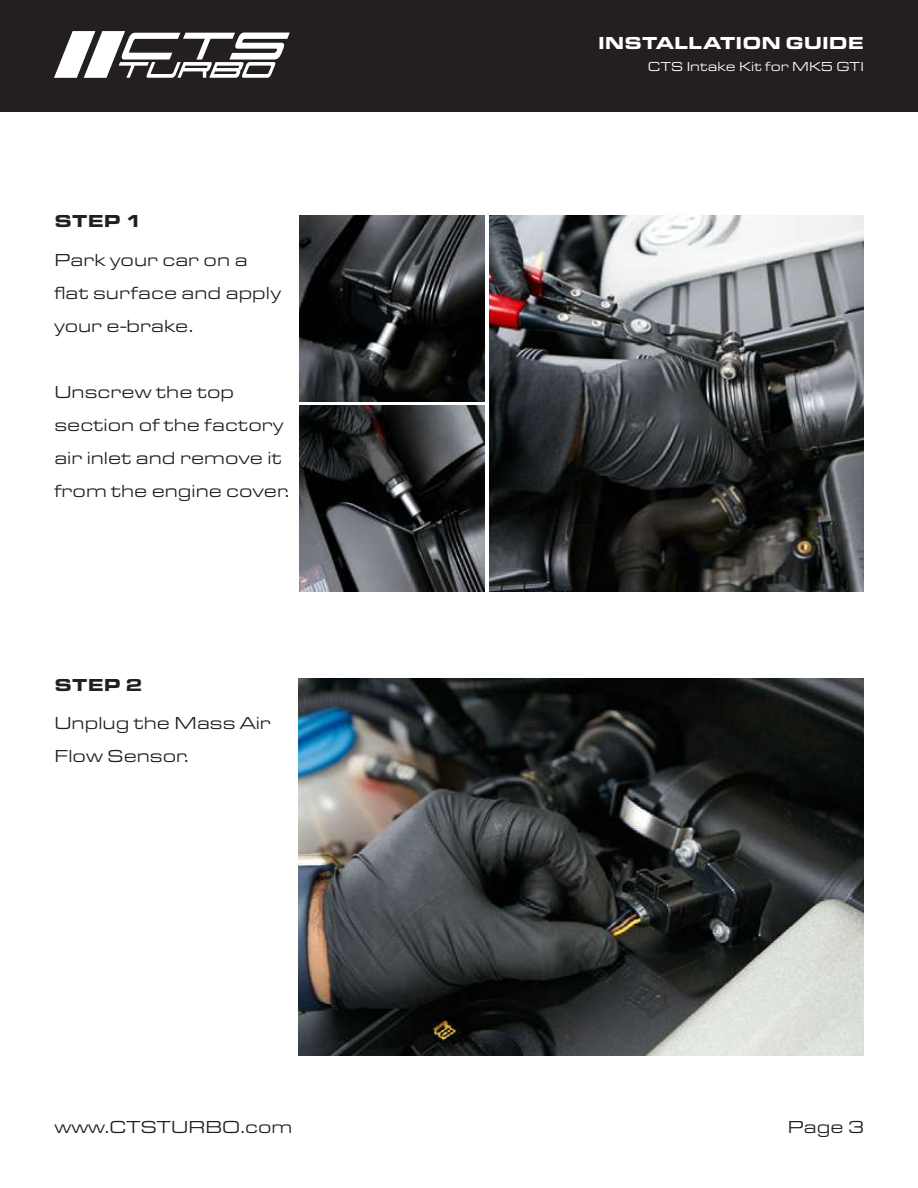
<style>
.page{position:relative;width:918px;height:1188px;background:#fff}
.page>*{position:absolute;margin:0;border:0;box-sizing:border-box;transform-origin:0 0}
.t1{font:18px/33px "Eurostile Ext";color:#231f20}
.t2{font:900 18px "Eurostile Ext";color:#fff}
.t3{font:900 18px "Eurostile Ext";letter-spacing:.01em;color:#231f20}
.t4{font:13.5px "Eurostile Ext";color:#fff}
</style>
<div class="page">
<div style="left:1px;top:0;width:917px;height:112px;background:#231f20"></div>
<svg style="left:54px;top:31px;width:236px;height:47px"></svg>
<img style="left:299px;top:679px;width:565px;height:376px">
<img style="left:300px;top:215px;width:184px;height:186px">
<img style="left:300px;top:405px;width:184px;height:186px">
<img style="left:490px;top:215px;width:374px;height:377px">
<p class="t2" style="left:598px;top:29px;width:267px">INSTALLATION GUIDE</p>
<p class="t3" style="left:54px;top:208px;width:90px">STEP 1</p>
<p class="t1" style="left:54px;top:243px;width:228px">Park your car on a flat surface and apply your e-brake.</p>
<p class="t1" style="left:54px;top:375px;width:237px">Unscrew the top section of the factory air inlet and remove it from the engine cover.</p>
<p class="t3" style="left:54px;top:671px;width:90px">STEP 2</p>
<p class="t1" style="left:54px;top:706px;width:218px">Unplug the Mass Air<br>Flow Sensor.</p>
<p class="t4" style="left:648px;top:58px;width:218px">CTS Intake Kit for MK5 GTI</p>
<p class="t1" style="left:54px;top:1110px;width:240px">www.CTSTURBO.com</p>
<p class="t1" style="left:788px;top:1110px;width:78px">Page 3</p>
</div>
